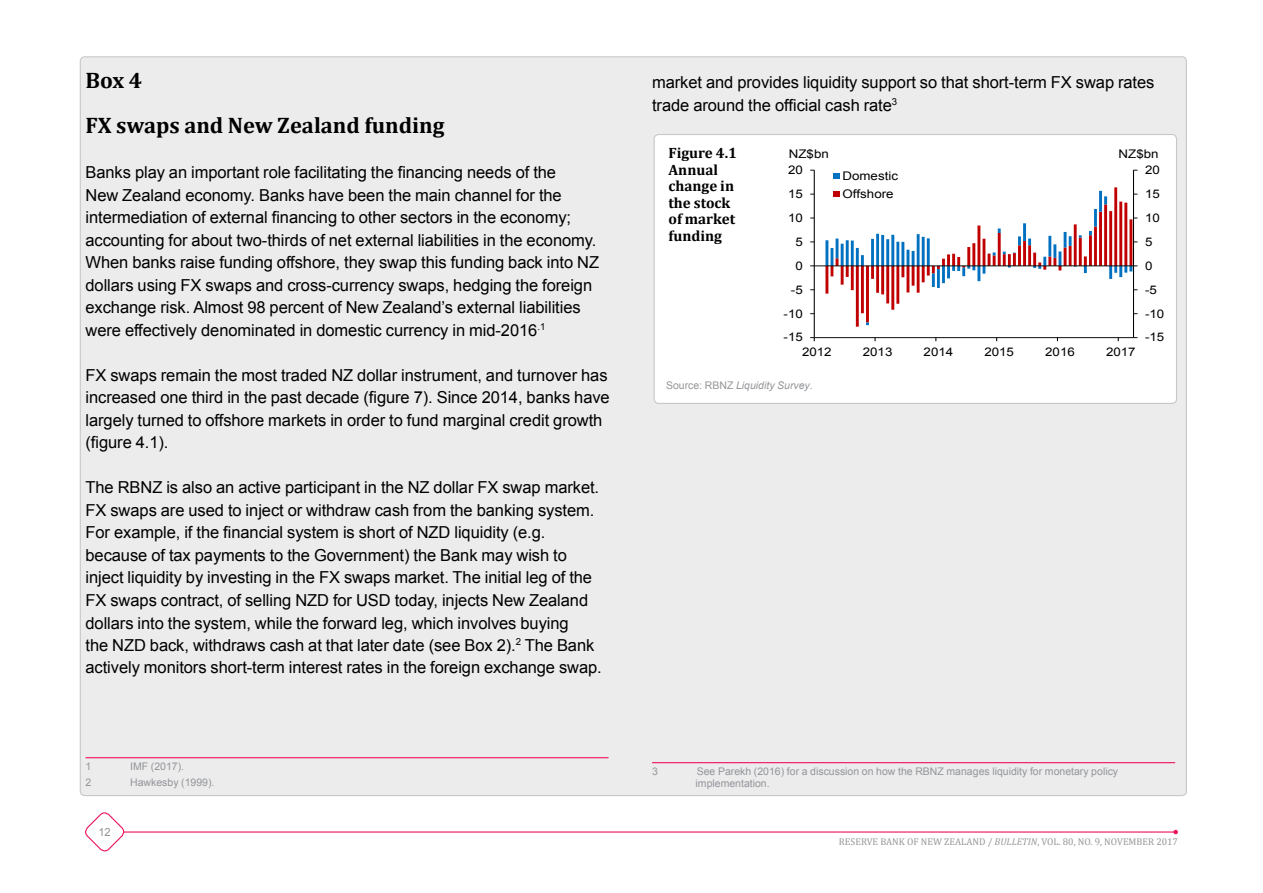
<style>
.page{position:relative;width:1263px;height:893px;background:#fff}
.page>*{position:absolute;margin:0;border:0;box-sizing:border-box;transform-origin:0 0}
.t1{font:700 22.5px/45px "Cambria";color:#000}
.t2{font:16.5px/22.5px "Arial";letter-spacing:-.005em;color:#000}
.t3{font:700 15px/16.5px "Cambria";color:#000}
.t4{font:11.85px/18px "Arial";color:#000;scale:1.12 1}
.t5{font:11.25px "Arial";color:#939598}
.t6{font:10.5px/12px "Arial";color:#939598}
.t7{font:italic 10.5px "Arial";color:#939598}
.t8{font:9.75px "Cambria";color:#939598}
.s1{font-style:normal}
.s2{font-style:italic}
</style>
<div class="page">
<hr style="left:85px;top:831px;width:1091px;height:2px;background:#ed1261">
<svg style="left:1173px;top:830px;width:5px;height:4px"></svg>
<svg style="left:85px;top:812px;width:41px;height:40px"></svg>
<div style="left:80px;top:57px;width:1106px;height:739px;background:#ececed;border-radius:4px"></div>
<hr style="left:652px;top:762px;width:523px;height:1px;background:#ed1261">
<div style="left:654px;top:135px;width:522px;height:268px;background:#fff;border-radius:4px"></div>
<div style="left:654px;top:134px;width:523px;height:270px;border:1px solid #c7c8ca;border-radius:4px"></div>
<hr style="left:856px;top:266px;width:3px;height:61px;background:#c00000">
<hr style="left:866px;top:266px;width:3px;height:56px;background:#c00000">
<hr style="left:861px;top:266px;width:3px;height:47px;background:#c00000">
<hr style="left:891px;top:266px;width:3px;height:44px;background:#c00000">
<hr style="left:896px;top:266px;width:3px;height:38px;background:#c00000">
<hr style="left:886px;top:266px;width:3px;height:37px;background:#c00000">
<hr style="left:881px;top:266px;width:3px;height:28px;background:#c00000">
<hr style="left:825px;top:266px;width:3px;height:28px;background:#c00000">
<hr style="left:876px;top:266px;width:3px;height:27px;background:#c00000">
<hr style="left:917px;top:266px;width:2px;height:27px;background:#c00000">
<hr style="left:906px;top:266px;width:3px;height:26px;background:#c00000">
<hr style="left:851px;top:266px;width:3px;height:24px;background:#c00000">
<hr style="left:912px;top:266px;width:2px;height:20px;background:#c00000">
<hr style="left:922px;top:266px;width:3px;height:16px;background:#c00000">
<svg style="left:871px;top:267px;width:3px;height:12px"></svg>
<svg style="left:901px;top:267px;width:3px;height:10px"></svg>
<hr style="left:1129px;top:219px;width:3px;height:47px;background:#c00000">
<hr style="left:1124px;top:203px;width:3px;height:63px;background:#c00000">
<hr style="left:1119px;top:202px;width:3px;height:64px;background:#c00000">
<hr style="left:1114px;top:187px;width:3px;height:79px;background:#c00000">
<hr style="left:1109px;top:211px;width:3px;height:55px;background:#c00000">
<hr style="left:1104px;top:204px;width:3px;height:62px;background:#c00000">
<hr style="left:1099px;top:212px;width:3px;height:54px;background:#c00000">
<hr style="left:1094px;top:227px;width:3px;height:39px;background:#c00000">
<hr style="left:1074px;top:224px;width:3px;height:42px;background:#c00000">
<hr style="left:1023px;top:241px;width:3px;height:25px;background:#c00000">
<hr style="left:1018px;top:245px;width:3px;height:21px;background:#c00000">
<hr style="left:998px;top:233px;width:3px;height:33px;background:#c00000">
<hr style="left:982px;top:239px;width:3px;height:27px;background:#c00000">
<hr style="left:977px;top:225px;width:3px;height:41px;background:#c00000">
<hr style="left:972px;top:243px;width:3px;height:23px;background:#c00000">
<hr style="left:967px;top:247px;width:3px;height:19px;background:#c00000">
<hr style="left:937px;top:269px;width:3px;height:19px;background:#0070c0">
<hr style="left:977px;top:266px;width:3px;height:15px;background:#0070c0">
<svg style="left:927px;top:254px;width:48px;height:33px"></svg>
<hr style="left:927px;top:238px;width:3px;height:28px;background:#0070c0">
<hr style="left:922px;top:237px;width:3px;height:29px;background:#0070c0">
<hr style="left:917px;top:234px;width:2px;height:32px;background:#0070c0">
<svg style="left:912px;top:251px;width:2px;height:15px"></svg>
<hr style="left:906px;top:250px;width:3px;height:16px;background:#0070c0">
<hr style="left:901px;top:242px;width:3px;height:24px;background:#0070c0">
<hr style="left:896px;top:242px;width:3px;height:24px;background:#0070c0">
<hr style="left:891px;top:235px;width:3px;height:31px;background:#0070c0">
<hr style="left:886px;top:239px;width:3px;height:27px;background:#0070c0">
<hr style="left:881px;top:235px;width:3px;height:31px;background:#0070c0">
<hr style="left:876px;top:234px;width:3px;height:32px;background:#0070c0">
<hr style="left:871px;top:239px;width:3px;height:27px;background:#0070c0">
<svg style="left:861px;top:255px;width:3px;height:11px"></svg>
<hr style="left:856px;top:248px;width:3px;height:18px;background:#0070c0">
<hr style="left:851px;top:241px;width:3px;height:25px;background:#0070c0">
<hr style="left:825px;top:240px;width:3px;height:26px;background:#0070c0">
<svg style="left:830px;top:239px;width:19px;height:46px"></svg>
<svg style="left:982px;top:252px;width:13px;height:22px"></svg>
<svg style="left:1003px;top:252px;width:13px;height:14px"></svg>
<svg style="left:1018px;top:236px;width:3px;height:9px"></svg>
<hr style="left:1023px;top:223px;width:3px;height:18px;background:#0070c0">
<svg style="left:1028px;top:231px;width:64px;height:42px"></svg>
<svg style="left:998px;top:229px;width:3px;height:4px"></svg>
<hr style="left:1094px;top:209px;width:3px;height:18px;background:#0070c0">
<hr style="left:1099px;top:191px;width:3px;height:21px;background:#0070c0">
<svg style="left:1104px;top:196px;width:3px;height:8px"></svg>
<hr style="left:814px;top:337px;width:319px;height:1px;background:#000">
<hr style="left:1133px;top:170px;width:1px;height:168px;background:#000">
<svg style="left:1109px;top:266px;width:28px;height:13px"></svg>
<hr style="left:814px;top:170px;width:1px;height:168px;background:#000">
<svg style="left:810px;top:337px;width:5px;height:4px"></svg>
<hr style="left:814px;top:266px;width:319px;height:1px;background:#000">
<svg style="left:833px;top:173px;width:6px;height:6px"></svg>
<svg style="left:833px;top:191px;width:6px;height:6px"></svg>
<hr style="left:86px;top:757px;width:523px;height:1px;background:#ed1261">
<h1 class="t1" style="left:86px;top:57px;width:361px">Box 4<br>FX swaps and New Zealand funding</h1>
<p class="t2" style="left:86px;top:162px;width:515px">Banks play an important role facilitating the financing needs of the<br>New Zealand economy. Banks have been the main channel for the intermediation of external financing to other sectors in the economy; accounting for about two-thirds of net external liabilities in the economy.<br>When banks raise funding offshore, they swap this funding back into NZ dollars using FX swaps and cross-currency swaps, hedging the foreign exchange risk. Almost 98 percent of New Zealand’s external liabilities were effectively denominated in domestic currency in mid-2016<sup>.1</sup></p>
<p class="t2" style="left:86px;top:364px;width:526px">FX swaps remain the most traded NZ dollar instrument, and turnover has increased one third in the past decade (figure 7). Since 2014, banks have largely turned to offshore markets in order to fund marginal credit growth (figure 4.1).</p>
<p class="t2" style="left:86px;top:477px;width:518px">The RBNZ is also an active participant in the NZ dollar FX swap market.<br>FX swaps are used to inject or withdraw cash from the banking system.<br>For example, if the financial system is short of NZD liquidity (e.g. because of tax payments to the Government) the Bank may wish to inject liquidity by investing in the FX swaps market. The initial leg of the FX swaps contract, of selling NZD for USD today, injects New Zealand dollars into the system, while the forward leg, which involves buying<br>the NZD back, withdraws cash at that later date (see Box 2).<sup>2</sup> The Bank actively monitors short-term interest rates in the foreign exchange swap.</p>
<p class="t6" style="left:86px;top:760px;width:7px">1</p>
<p class="t6" style="left:130px;top:760px;width:55px">IMF (2017).</p>
<p class="t6" style="left:86px;top:776px;width:7px">2</p>
<p class="t6" style="left:130px;top:776px;width:86px">Hawkesby (1999).</p>
<p class="t5" style="left:98px;top:825px;width:14px">12</p>
<p class="t2" style="left:652px;top:72px;width:504px">market and provides liquidity support so that short-term FX swap rates trade around the official cash rate<sup>3</sup></p>
<p class="t3" style="left:668px;top:145px;width:70px">Figure 4.1<br>Annual change in the stock of market funding</p>
<p class="t4" style="left:789px;top:145px;width:37px">NZ$bn</p>
<p class="t4" style="left:1119px;top:145px;width:37px">NZ$bn</p>
<p class="t4" style="left:842px;top:167px;width:51px">Domestic<br>Offshore</p>
<p class="t4" style="left:788px;top:161px;width:15px">20</p>
<p class="t4" style="left:1145px;top:161px;width:15px">20</p>
<p class="t4" style="left:788px;top:185px;width:15px">15</p>
<p class="t4" style="left:1145px;top:185px;width:15px">15</p>
<p class="t4" style="left:788px;top:209px;width:15px">10</p>
<p class="t4" style="left:1145px;top:209px;width:15px">10</p>
<p class="t4" style="left:795px;top:233px;width:8px">5</p>
<p class="t4" style="left:1145px;top:233px;width:8px">5</p>
<p class="t4" style="left:795px;top:257px;width:8px">0</p>
<p class="t4" style="left:1145px;top:257px;width:8px">0</p>
<p class="t4" style="left:791px;top:281px;width:12px">-5</p>
<p class="t4" style="left:1145px;top:281px;width:12px">-5</p>
<p class="t4" style="left:783px;top:304px;width:19px">-10</p>
<p class="t4" style="left:1145px;top:304px;width:19px">-10</p>
<p class="t4" style="left:783px;top:328px;width:19px">-15</p>
<p class="t4" style="left:1145px;top:328px;width:19px">-15</p>
<p class="t4" style="left:802px;top:343px;width:28px">2012</p>
<p class="t4" style="left:863px;top:343px;width:28px">2013</p>
<p class="t4" style="left:924px;top:343px;width:28px">2014</p>
<p class="t4" style="left:984px;top:343px;width:28px">2015</p>
<p class="t4" style="left:1045px;top:343px;width:28px">2016</p>
<p class="t4" style="left:1106px;top:343px;width:28px">2017</p>
<p class="t7" style="left:666px;top:379px;width:148px"><span class="s1">Source: RBNZ</span> Liquidity Survey<span class="s1">.</span></p>
<p class="t6" style="left:652px;top:765px;width:7px">3</p>
<p class="t6" style="left:696px;top:765px;width:424px">See Parekh (2016) for a discussion on how the RBNZ manages liquidity for monetary policy implementation.</p>
<p class="t8" style="left:839px;top:836px;width:340px">RESERVE BANK OF NEW ZEALAND / <span class="s2">BULLETIN</span>, VOL. 80, NO. 9, NOVEMBER 2017</p>
</div>
